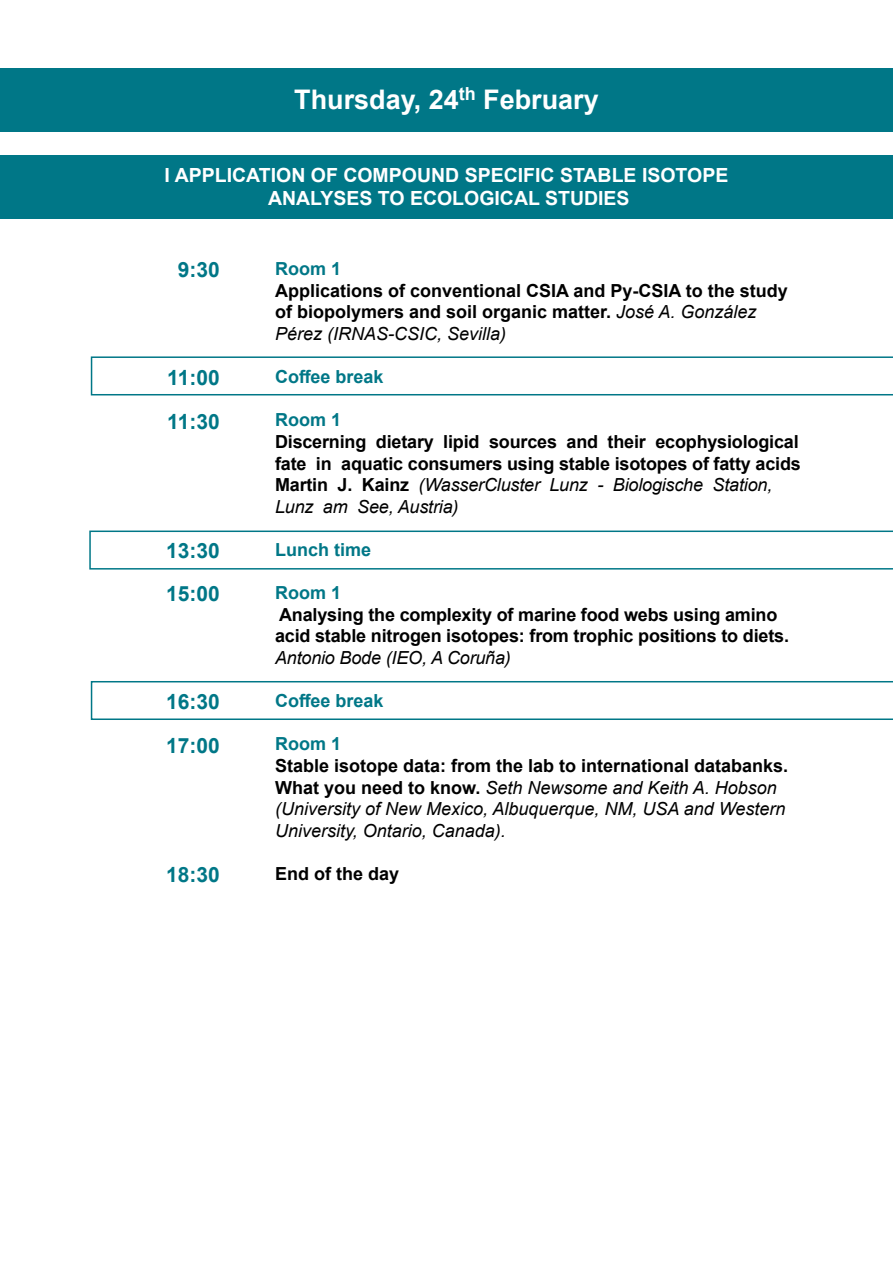
<style>
.page{position:relative;width:893px;height:1263px;background:#fff}
.page>*{position:absolute;margin:0;border:0;box-sizing:border-box;transform-origin:0 0}
.t1{font:700 27px "Arial";color:#fff}
.t2{font:700 21px/43.2px "Arial";color:#007787}
.t3{font:700 19.5px/23.4px "Arial";color:#fff;text-align:center}
.t4{font:700 18px/21.6px "Arial";letter-spacing:-.01em;color:#000}
.t5{font:italic 18px/21.6px "Arial";color:#000}
.t6{font:700 18px "Arial";color:#007787}
.s1{font-weight:400;font-style:italic}
.s2{font-weight:700;font-style:normal}
</style>
<div class="page">
<svg style="left:91px;top:356px;width:802px;height:39px"></svg>
<div style="left:0;top:68px;width:893px;height:63px;background:#007787"></div>
<div style="left:0;top:155px;width:893px;height:63px;background:#007787"></div>
<svg style="left:89px;top:530px;width:804px;height:39px"></svg>
<svg style="left:91px;top:681px;width:802px;height:39px"></svg>
<h1 class="t1" style="left:294px;top:81px;width:306px">Thursday, 24<sup>th</sup> February</h1>
<p class="t3" style="left:165px;top:164px;width:565px">I APPLICATION OF COMPOUND SPECIFIC STABLE ISOTOPE<br>ANALYSES TO ECOLOGICAL STUDIES</p>
<p class="t2" style="left:178px;top:249px;width:44px">9:30</p>
<p class="t2" style="left:167px;top:357px;width:54px">11:00<br>11:30</p>
<p class="t2" style="left:166px;top:529px;width:55px">13:30<br>15:00</p>
<p class="t2" style="left:166px;top:681px;width:55px">16:30<br>17:00</p>
<p class="t2" style="left:166px;top:853px;width:55px">18:30</p>
<p class="t6" style="left:275px;top:256px;width:68px">Room 1</p>
<p class="t4" style="left:275px;top:280px;width:514px">Applications of conventional CSIA and Py-CSIA to the study of biopolymers and soil organic matter. <span class="s1">José A. González<br>Pérez (IRNAS-CSIC, Sevilla)</span></p>
<p class="t6" style="left:275px;top:364px;width:110px">Coffee break</p>
<p class="t6" style="left:275px;top:407px;width:68px">Room 1</p>
<p class="t4" style="left:275px;top:431px;width:527px">Discerning dietary lipid sources and their ecophysiological fate in aquatic consumers using stable isotopes of fatty acids Martin J. Kainz <span class="s1">(WasserCluster Lunz - Biologische Station, Lunz am See, Austria)</span></p>
<p class="t6" style="left:275px;top:537px;width:98px">Lunch time</p>
<p class="t6" style="left:275px;top:580px;width:68px">Room 1</p>
<p class="t4" style="left:275px;top:604px;width:515px">Analysing the complexity of marine food webs using amino acid stable nitrogen isotopes: from trophic positions to diets.</p>
<p class="t5" style="left:275px;top:647px;width:237px">Antonio Bode (IEO, A Coruña)</p>
<p class="t6" style="left:275px;top:688px;width:110px">Coffee break</p>
<p class="t6" style="left:275px;top:731px;width:68px">Room 1</p>
<p class="t5" style="left:275px;top:755px;width:515px"><span class="s2">Stable isotope data: from the lab to international databanks.<br>What you need to know.</span> Seth Newsome and Keith A. Hobson (University of New Mexico, Albuquerque, NM, USA and Western University, Ontario, Canada).</p>
<p class="t4" style="left:275px;top:863px;width:126px">End of the day</p>
</div>
